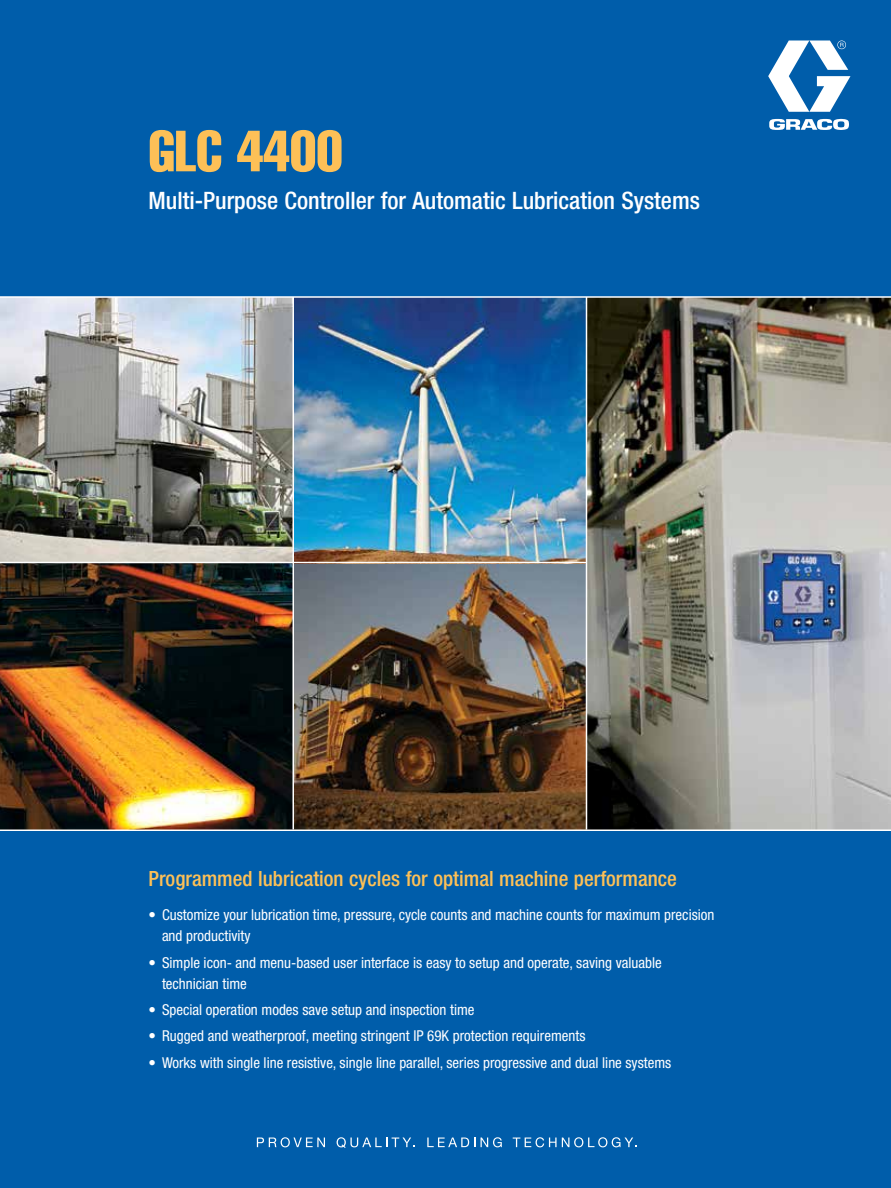
<style>
.page{position:relative;width:891px;height:1188px;background:#fff}
.page>*{position:absolute;margin:0;border:0;box-sizing:border-box;transform-origin:0 0}
.t1{font:57px "Helvetica LT Std Comp";color:#fdc057}
.t2{font:500 condensed 24px "Helvetica Neue LT Std";color:#fff}
.t3{font:500 condensed 21px "Helvetica Neue LT Std";color:#fdc057}
.t4{font:condensed 15px/21px "Helvetica Neue LT Std";color:#fff}
</style>
<div class="page">
<div style="left:0;top:830px;width:891px;height:358px;background:#005daa"></div>
<div style="left:0;top:0;width:891px;height:297px;background:#005daa"></div>
<svg style="left:768px;top:40px;width:82px;height:72px"></svg>
<svg style="left:769px;top:119px;width:80px;height:11px"></svg>
<svg style="left:257px;top:1137px;width:68px;height:10px"></svg>
<svg style="left:337px;top:1137px;width:78px;height:11px"></svg>
<svg style="left:427px;top:1138px;width:48px;height:9px"></svg>
<svg style="left:481px;top:1137px;width:21px;height:10px"></svg>
<svg style="left:513px;top:1137px;width:124px;height:10px"></svg>
<img style="left:0;top:298px;width:891px;height:532px">
<hr style="left:0;top:830px;width:891px;height:1px;background:#fff">
<hr style="left:0;top:562px;width:586px;height:1px;background:#fff">
<hr style="left:0;top:296px;width:891px;height:2px;background:#fff">
<hr style="left:292px;top:297px;width:2px;height:533px;background:#fff">
<hr style="left:586px;top:297px;width:1px;height:533px;background:#fff">
<h1 class="t1" style="left:148px;top:115px;width:196px">GLC 4400</h1>
<h2 class="t2" style="left:148px;top:186px;width:553px">Multi-Purpose Controller for Automatic Lubrication Systems</h2>
<h3 class="t3" style="left:148px;top:866px;width:530px">Programmed lubrication cycles for optimal machine performance</h3>
<p class="t4" style="left:162px;top:904px;width:554px;text-indent:-14px">• Customize your lubrication time, pressure, cycle counts and machine counts for maximum precision and productivity</p>
<p class="t4" style="left:162px;top:952px;width:501px;text-indent:-14px">• Simple icon- and menu-based user interface is easy to setup and operate, saving valuable technician time</p>
<p class="t4" style="left:148px;top:999px;width:328px">• Special operation modes save setup and inspection time</p>
<p class="t4" style="left:148px;top:1026px;width:438px">• Rugged and weatherproof, meeting stringent IP 69K protection requirements</p>
<p class="t4" style="left:148px;top:1052px;width:524px">• Works with single line resistive, single line parallel, series progressive and dual line systems</p>
</div>
